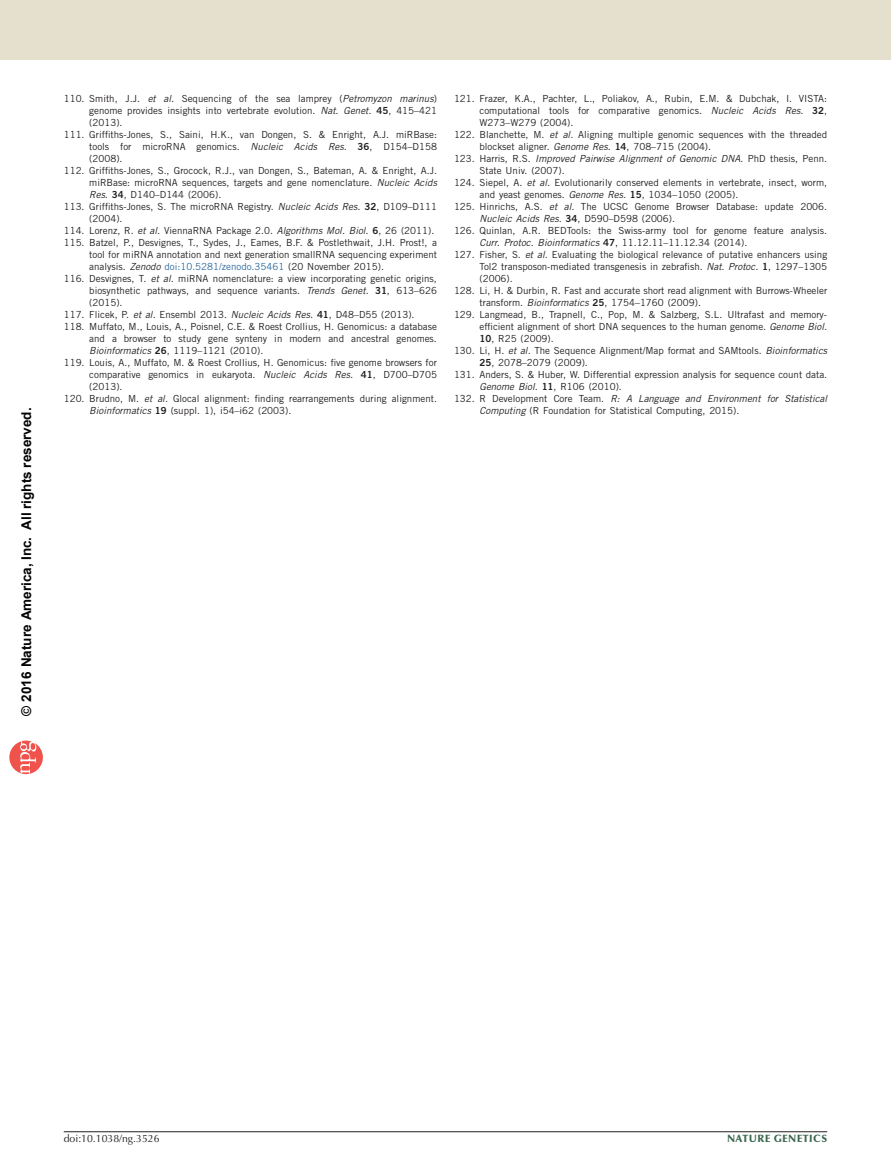
<style>
.page{position:relative;width:891px;height:1175px;background:#fff}
.page>*{position:absolute;margin:0;border:0;box-sizing:border-box;transform-origin:0 0}
.t1{font:700 13.5px "Arial";color:#040503}
.pDoiRRH{font:10.5px "Optima LT Std";color:#231f20}
.t2{font:900 10.5px "Optima LT Std";letter-spacing:.05em;color:#3b684f}
.pReference5{font:9.75px/12px "Trade Gothic LT Std";color:#231f20}
.s1{font-style:italic}
.s2{font-family:"Trade Gothic LT Std Bd 2"}
.s3{color:#2f6a9f}
</style>
<div class="page">
<svg style="left:9px;top:740px;width:34px;height:34px"></svg>
<div style="left:0;top:0;width:891px;height:60px;background:#e5e0ce"></div>
<hr style="left:64px;top:1131px;width:763px;height:1px;background:#231f20">
<h1 class="t1" style="left:17px;top:715px;width:309px;rotate:-90deg">© 2016 Nature America, Inc. All rights reserved.</h1>
<p class="pReference5" style="left:89px;top:92px;width:349px;text-align:justify;text-indent:-26px">110. Smith, J.J. <span class="s1">et al.</span> Sequencing of the sea lamprey (<span class="s1">Petromyzon marinus</span>) genome provides insights into vertebrate evolution. <span class="s1">Nat. Genet.</span> <span class="s2">45</span>, 415–421 (2013).</p>
<p class="pReference5" style="left:89px;top:128px;width:349px;text-align:justify;text-indent:-26px">111. Griffiths-Jones, S., Saini, H.K., van Dongen, S. &amp; Enright, A.J. miRBase: tools for microRNA genomics. <span class="s1">Nucleic Acids Res.</span> <span class="s2">36</span>, D154–D158 (2008).</p>
<p class="pReference5" style="left:89px;top:164px;width:349px;text-align:justify;text-indent:-26px">112. Griffiths-Jones, S., Grocock, R.J., van Dongen, S., Bateman, A. &amp; Enright, A.J. miRBase: microRNA sequences, targets and gene nomenclature. <span class="s1">Nucleic Acids Res.</span> <span class="s2">34</span>, D140–D144 (2006).</p>
<p class="pReference5" style="left:89px;top:200px;width:349px;text-indent:-26px">113. Griffiths-Jones, S. The microRNA Registry. <span class="s1">Nucleic Acids Res.</span> <span class="s2">32</span>, D109–D111 (2004).</p>
<p class="pReference5" style="left:64px;top:224px;width:372px">114. Lorenz, R. <span class="s1">et al.</span> ViennaRNA Package 2.0. <span class="s1">Algorithms Mol. Biol.</span> <span class="s2">6</span>, 26 (2011).</p>
<p class="pReference5" style="left:89px;top:236px;width:349px;text-align:justify;text-indent:-26px">115. Batzel, P., Desvignes, T., Sydes, J., Eames, B.F. &amp; Postlethwait, J.H. Prost!, a tool for miRNA annotation and next generation smallRNA sequencing experiment analysis. <span class="s1">Zenodo</span> <span class="s3">doi:10.5281/zenodo.35461</span> (20 November 2015).</p>
<p class="pReference5" style="left:89px;top:272px;width:349px;text-align:justify;text-indent:-26px">116. Desvignes, T. <span class="s1">et al.</span> miRNA nomenclature: a view incorporating genetic origins, biosynthetic pathways, and sequence variants. <span class="s1">Trends Genet.</span> <span class="s2">31</span>, 613–626 (2015).</p>
<p class="pReference5" style="left:64px;top:308px;width:352px">117. Flicek, P. <span class="s1">et al.</span> Ensembl 2013. <span class="s1">Nucleic Acids Res.</span> <span class="s2">41</span>, D48–D55 (2013).</p>
<p class="pReference5" style="left:89px;top:320px;width:349px;text-align:justify;text-indent:-26px">118. Muffato, M., Louis, A., Poisnel, C.E. &amp; Roest Crollius, H. Genomicus: a database and a browser to study gene synteny in modern and ancestral genomes.<br><span class="s1">Bioinformatics</span> <span class="s2">26</span>, 1119–1121 (2010).</p>
<p class="pReference5" style="left:89px;top:356px;width:349px;text-align:justify;text-indent:-26px">119. Louis, A., Muffato, M. &amp; Roest Crollius, H. Genomicus: five genome browsers for comparative genomics in eukaryota. <span class="s1">Nucleic Acids Res.</span> <span class="s2">41</span>, D700–D705 (2013).</p>
<p class="pReference5" style="left:89px;top:392px;width:349px;text-indent:-26px">120. Brudno, M. <span class="s1">et al.</span> Glocal alignment: finding rearrangements during alignment.<br><span class="s1">Bioinformatics</span> <span class="s2">19</span> (suppl. 1), i54–i62 (2003).</p>
<p class="pReference5" style="left:480px;top:92px;width:349px;text-align:justify;text-indent:-26px">121. Frazer, K.A., Pachter, L., Poliakov, A., Rubin, E.M. &amp; Dubchak, I. VISTA: computational tools for comparative genomics. <span class="s1">Nucleic Acids Res.</span> <span class="s2">32</span>, W273–W279 (2004).</p>
<p class="pReference5" style="left:480px;top:128px;width:349px;text-indent:-26px">122. Blanchette, M. <span class="s1">et al.</span> Aligning multiple genomic sequences with the threaded blockset aligner. <span class="s1">Genome Res.</span> <span class="s2">14</span>, 708–715 (2004).</p>
<p class="pReference5" style="left:480px;top:152px;width:349px;text-indent:-26px">123. Harris, R.S. <span class="s1">Improved Pairwise Alignment of Genomic DNA</span>. PhD thesis, Penn.<br>State Univ. (2007).</p>
<p class="pReference5" style="left:480px;top:176px;width:349px;text-indent:-26px">124. Siepel, A. <span class="s1">et al.</span> Evolutionarily conserved elements in vertebrate, insect, worm, and yeast genomes. <span class="s1">Genome Res.</span> <span class="s2">15</span>, 1034–1050 (2005).</p>
<p class="pReference5" style="left:480px;top:200px;width:349px;text-indent:-26px">125. Hinrichs, A.S. <span class="s1">et al.</span> The UCSC Genome Browser Database: update 2006.<br><span class="s1">Nucleic Acids Res.</span> <span class="s2">34</span>, D590–D598 (2006).</p>
<p class="pReference5" style="left:480px;top:224px;width:349px;text-indent:-26px">126. Quinlan, A.R. BEDTools: the Swiss-army tool for genome feature analysis.<br><span class="s1">Curr. Protoc. Bioinformatics</span> <span class="s2">47</span>, 11.12.11–11.12.34 (2014).</p>
<p class="pReference5" style="left:480px;top:248px;width:349px;text-align:justify;text-indent:-26px">127. Fisher, S. <span class="s1">et al.</span> Evaluating the biological relevance of putative enhancers using Tol2 transposon-mediated transgenesis in zebrafish. <span class="s1">Nat. Protoc.</span> <span class="s2">1</span>, 1297–1305 (2006).</p>
<p class="pReference5" style="left:480px;top:284px;width:349px;text-indent:-26px">128. Li, H. &amp; Durbin, R. Fast and accurate short read alignment with Burrows-Wheeler transform. <span class="s1">Bioinformatics</span> <span class="s2">25</span>, 1754–1760 (2009).</p>
<p class="pReference5" style="left:480px;top:308px;width:349px;text-align:justify;text-indent:-26px">129. Langmead, B., Trapnell, C., Pop, M. &amp; Salzberg, S.L. Ultrafast and memory&shy;efficient alignment of short DNA sequences to the human genome. <span class="s1">Genome Biol.<br></span><span class="s2">10</span>, R25 (2009).</p>
<p class="pReference5" style="left:480px;top:344px;width:349px;text-indent:-26px">130. Li, H. <span class="s1">et al.</span> The Sequence Alignment/Map format and SAMtools. <span class="s1">Bioinformatics<br></span><span class="s2">25</span>, 2078–2079 (2009).</p>
<p class="pReference5" style="left:480px;top:368px;width:349px;text-indent:-26px">131. Anders, S. &amp; Huber, W. Differential expression analysis for sequence count data.<br><span class="s1">Genome Biol.</span> <span class="s2">11</span>, R106 (2010).</p>
<p class="pReference5" style="left:480px;top:392px;width:349px;text-indent:-26px">132. R Development Core Team. <span class="s1">R: A Language and Environment for Statistical<br>Computing</span> (R Foundation for Statistical Computing, 2015).</p>
<p class="pDoiRRH" style="left:64px;top:1132px;width:97px">doi:10.1038/ng.3526</p>
<p class="t2" style="left:727px;top:1132px;width:102px">NATURE GENETICS</p>
</div>
